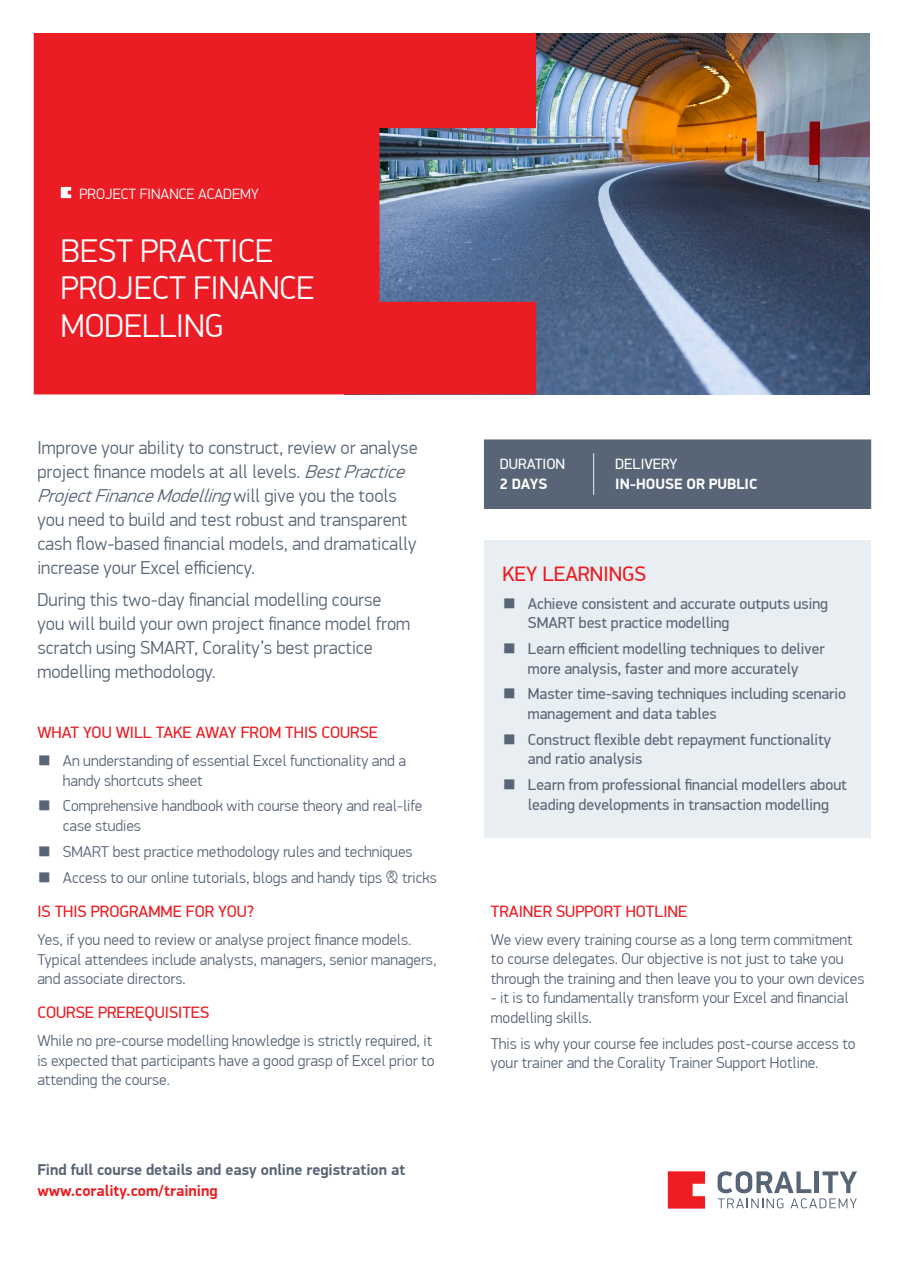
<style>
.page{position:relative;width:902px;height:1272px;background:#fff}
.page>*{position:absolute;margin:0;border:0;box-sizing:border-box;transform-origin:0 0}
.t1{font:300 33px/37.5px "PF Din Display Pro";color:#fff}
.subhead_title_-_red{font:21px "PF Din Display Pro";color:#eb1d23}
.Intro_para_-_grey{font:300 18.75px/24px "PF Din Display Pro";color:#586576}
.subhead_title_-_red-2{font:16.5px "PF Din Display Pro";color:#eb1d23}
.body_copy{font:300 15.75px/19.5px "PF Din Display Pro";color:#586576}
.t2{font:15.75px/19.5px "PF Din Display Pro";color:#586576}
.body_copy_-_grey{font:700 15.75px "PF Din Display Pro";color:#586576}
.body_copy_-_grey-2{font:700 15.75px "PF Din Display Pro";color:#eb1d23}
.body_copy-2{font:300 15px "PF Din Display Pro";color:#fff}
.Pull_quote{font:700 15px "PF Din Display Pro";color:#fff}
.Pull_quote-2{font:15px "PF Din Display Pro";color:#fff}
.s1{font-style:italic}
.s2{font-weight:300}
</style>
<div class="page">
<img style="left:536px;top:33px;width:334px;height:361px">
<svg style="left:34px;top:33px;width:502px;height:361px;background:#d62a35"></svg>
<svg style="left:668px;top:1171px;width:37px;height:37px"></svg>
<svg style="left:718px;top:1171px;width:139px;height:37px"></svg>
<div style="left:484px;top:541px;width:387px;height:297px;background:#e8eef1"></div>
<div style="left:484px;top:440px;width:387px;height:69px;background:#586576"></div>
<svg style="left:61px;top:187px;width:10px;height:11px"></svg>
<hr style="left:593px;top:453px;width:1px;height:42px;background:#e8eef1">
<p class="body_copy-2" style="left:79px;top:185px;width:181px">PROJECT FINANCE ACADEMY</p>
<p class="t1" style="left:61px;top:232px;width:255px">BEST PRACTICE<br>PROJECT FINANCE<br>MODELLING</p>
<p class="Intro_para_-_grey" style="left:37px;top:436px;width:382px">Improve your ability to construct, review or analyse project finance models at all levels. <span class="s1">BestPractice ProjectFinanceModelling</span>w i l l g i v e y o u t h e t o o l s you need to build and test robust and transparent cash flow-based financial models, and dramatically increase your Excel efficiency.</p>
<p class="Intro_para_-_grey" style="left:37px;top:588px;width:374px">During this two-day financial modelling course you will build your own project finance model from scratch using SMART, Corality’s best practice modelling methodology.</p>
<p class="subhead_title_-_red-2" style="left:37px;top:723px;width:342px">WHAT YOU WILL TAKE AWAY FROM THIS COURSE</p>
<p class="body_copy" style="left:63px;top:751px;width:345px;text-indent:-26px">■ An understanding of essential Excel functionality and a handy shortcuts sheet</p>
<p class="body_copy" style="left:63px;top:796px;width:361px;text-indent:-26px">■ Comprehensive handbook with course theory and real-life case studies</p>
<p class="body_copy" style="left:37px;top:842px;width:377px">■ SMART best practice methodology rules and techniques</p>
<p class="body_copy" style="left:37px;top:868px;width:401px">■ Access to our online tutorials, blogs and handy tips &amp; tricks</p>
<p class="subhead_title_-_red-2" style="left:37px;top:902px;width:219px">IS THIS PROGRAMME FOR YOU?</p>
<p class="body_copy" style="left:37px;top:930px;width:401px">Yes, if you need to review or analyse project finance models.<br>Typical attendees include analysts, managers, senior managers, and associate directors.</p>
<p class="subhead_title_-_red-2" style="left:37px;top:1003px;width:173px">COURSE PREREQUISITES</p>
<p class="body_copy" style="left:37px;top:1031px;width:399px">While no pre-course modelling knowledge is strictly required, it is expected that participants have a good grasp of Excel prior to attending the course.</p>
<p class="body_copy_-_grey" style="left:37px;top:1160px;width:369px">Find full course details and easy online registration at</p>
<p class="body_copy_-_grey-2" style="left:37px;top:1181px;width:182px">www.corality.com/training</p>
<p class="Pull_quote-2" style="left:500px;top:455px;width:67px">DURATION</p>
<p class="Pull_quote" style="left:500px;top:475px;width:49px">2 DAYS</p>
<p class="Pull_quote-2" style="left:615px;top:455px;width:64px">DELIVERY</p>
<p class="Pull_quote" style="left:615px;top:475px;width:144px">IN-HOUSE OR PUBLIC</p>
<p class="subhead_title_-_red" style="left:502px;top:561px;width:145px">KEY LEARNINGS</p>
<p class="t2" style="left:528px;top:594px;width:302px;text-indent:-26px"><span class="s2">■</span> Achieve consistent and accurate outputs using<br>SMART best practice modelling</p>
<p class="t2" style="left:502px;top:639px;width:324px;text-align:center"><span class="s2">■</span> Learn efficient modelling techniques to deliver more analysis, faster and more accurately</p>
<p class="t2" style="left:528px;top:684px;width:320px;text-indent:-26px"><span class="s2">■</span> Master time-saving techniques including scenario management and data tables</p>
<p class="t2" style="left:528px;top:730px;width:305px;text-indent:-26px"><span class="s2">■</span> Construct flexible debt repayment functionality and ratio analysis</p>
<p class="t2" style="left:502px;top:775px;width:346px;text-align:center"><span class="s2">■</span> Learn from professional financial modellers about leading developments in transaction modelling</p>
<p class="subhead_title_-_red-2" style="left:491px;top:901px;width:198px">TRAINER SUPPORT HOTLINE</p>
<p class="body_copy" style="left:491px;top:930px;width:375px">We view every training course as a long term commitment to course delegates. Our objective is not just to take you through the training and then leave you to your own devices</p>
<p class="body_copy" style="left:491px;top:988px;width:359px">- it is to fundamentally transform your Excel and financial modelling skills.</p>
<p class="body_copy" style="left:491px;top:1034px;width:366px">This is why your course fee includes post-course access to your trainer and the Corality Trainer Support Hotline.</p>
</div>
